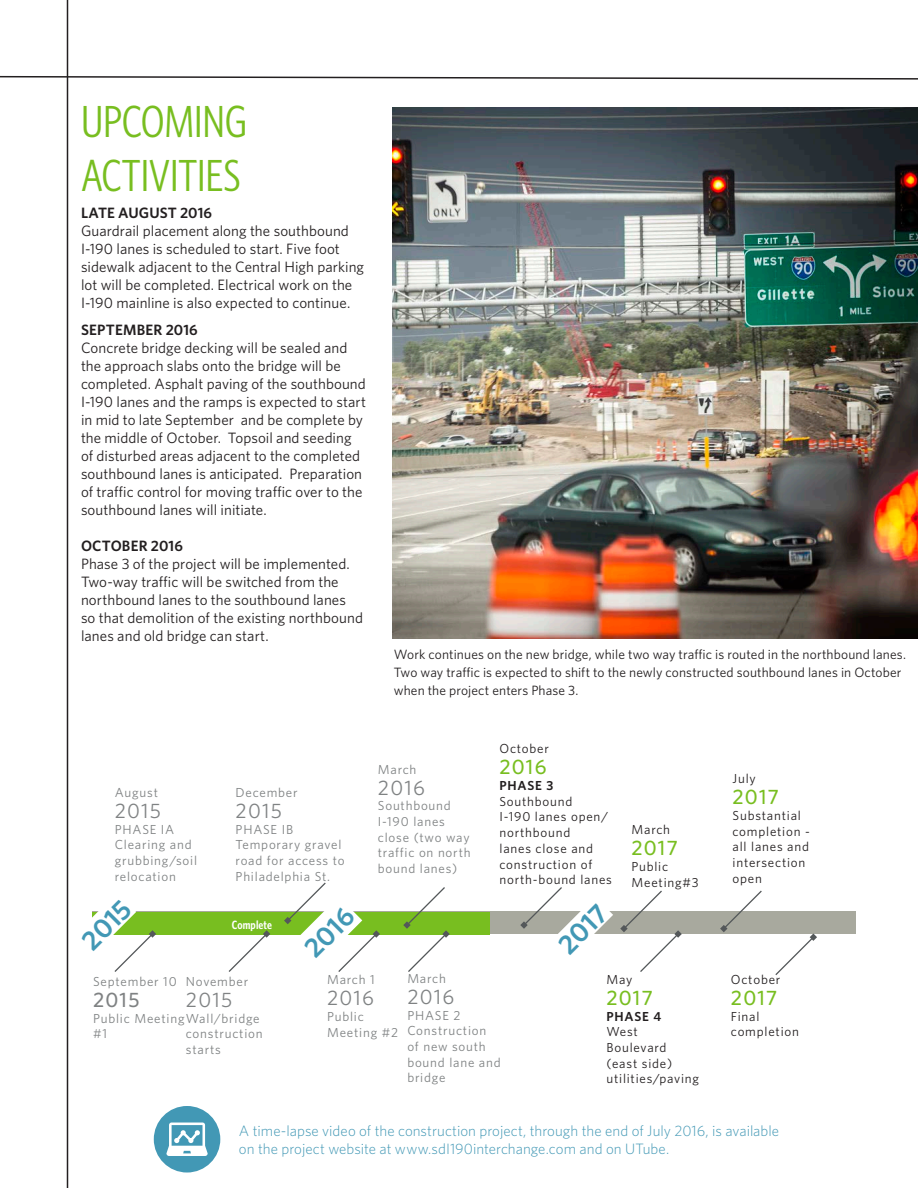
<style>
.page{position:relative;width:918px;height:1188px;background:#fff}
.page>*{position:absolute;margin:0;border:0;box-sizing:border-box;transform-origin:0 0}
.Heading_1{font:45px/54px "Whitney Condensed";letter-spacing:-.01em;color:#78be20}
.t1{font:600 27.45px "Whitney";color:#4298b5}
.t2{font:20.85px "Whitney";letter-spacing:.06em;color:#7f8283}
.t3{font:500 20.85px "Whitney";letter-spacing:.06em;color:#78be20}
.t4{font:500 20.85px "Whitney";color:#7f8283}
.Body{font:15px/18px "Whitney";letter-spacing:.005em;color:#231f20}
.Heading_4{font:300 15px/18px "Whitney";color:#4298b5}
.Body-2{font:600 15px "Whitney";letter-spacing:.01em;color:#231f20}
.Body-3{font:13.5px/18px "Whitney";letter-spacing:.01em;color:#231f20}
.t5{font:13.05px/15.8px "Whitney";letter-spacing:.06em;color:#7f8283}
.t6{font:13.05px/15.8px "Whitney";letter-spacing:.06em;color:#231f20}
.t7{font:600 13.05px "Whitney";letter-spacing:.06em;color:#231f20}
.Heading_4-2{font:600 12px "Whitney Condensed";letter-spacing:.01em;color:#fff}
.s1{font-weight:600}
</style>
<div class="page">
<img style="left:392px;top:107px;width:526px;height:531px">
<div style="left:92px;top:912px;width:763px;height:22px;background:#a8a99e"></div>
<div style="left:92px;top:912px;width:397px;height:22px;background:#78be20"></div>
<svg style="left:775px;top:933px;width:42px;height:42px"></svg>
<svg style="left:720px;top:890px;width:43px;height:42px"></svg>
<svg style="left:520px;top:887px;width:93px;height:47px"></svg>
<svg style="left:620px;top:890px;width:62px;height:82px"></svg>
<svg style="left:227px;top:930px;width:43px;height:42px"></svg>
<svg style="left:92px;top:911px;width:64px;height:61px"></svg>
<svg style="left:284px;top:882px;width:96px;height:90px"></svg>
<hr style="left:67px;top:0;width:1px;height:1188px;background:#231f20">
<svg style="left:0;top:75px;width:918px;height:5px"></svg>
<svg style="left:403px;top:887px;width:47px;height:85px"></svg>
<svg style="left:154px;top:1106px;width:66px;height:67px"></svg>
<p class="Heading_1" style="left:81px;top:93px;width:168px">UPCOMING<br>ACTIVITIES</p>
<p class="Body-2" style="left:81px;top:203px;width:133px">LATE AUGUST 2016</p>
<p class="Body" style="left:81px;top:222px;width:285px">Guardrail placement along the southbound I-190 lanes is scheduled to start. Five foot sidewalk adjacent to the Central High parking lot will be completed. Electrical work on the I-190 mainline is also expected to continue.</p>
<p class="Body-2" style="left:81px;top:320px;width:118px">SEPTEMBER 2016</p>
<p class="Body" style="left:81px;top:339px;width:287px">Concrete bridge decking will be sealed and the approach slabs onto the bridge will be completed. Asphalt paving of the southbound I-190 lanes and the ramps is expected to start in mid to late September and be complete by the middle of October. Topsoil and seeding of disturbed areas adjacent to the completed southbound lanes is anticipated. Preparation of traffic control for moving traffic over to the southbound lanes will initiate.</p>
<p class="Body-2" style="left:81px;top:536px;width:103px">OCTOBER 2016</p>
<p class="Body" style="left:81px;top:555px;width:284px">Phase 3 of the project will be implemented.<br>Two-way traffic will be switched from the northbound lanes to the southbound lanes so that demolition of the existing northbound lanes and old bridge can start.</p>
<p class="Body-3" style="left:394px;top:645px;width:514px">Work continues on the new bridge, while two way traffic is routed in the northbound lanes.<br>Two way traffic is expected to shift to the newly constructed southbound lanes in October when the project enters Phase 3.</p>
<p class="t5" style="left:115px;top:784px;width:45px">August</p>
<p class="t2" style="left:115px;top:797px;width:48px">2015</p>
<p class="t5" style="left:115px;top:821px;width:84px">PHASE IA<br>Clearing and grubbing/soil relocation</p>
<p class="t5" style="left:236px;top:784px;width:64px">December</p>
<p class="t2" style="left:236px;top:797px;width:48px">2015</p>
<p class="t5" style="left:236px;top:821px;width:111px">PHASE IB<br>Temporary gravel road for access to<br>Philadelphia St.</p>
<p class="t1" style="left:73px;top:932px;width:59px;rotate:-45deg">2015</p>
<p class="t1" style="left:296px;top:939px;width:60px;rotate:-45deg">2016</p>
<p class="Heading_4-2" style="left:232px;top:918px;width:42px">Complete</p>
<p class="t5" style="left:378px;top:761px;width:40px">March</p>
<p class="t2" style="left:378px;top:774px;width:49px">2016</p>
<p class="t5" style="left:378px;top:798px;width:94px">Southbound<br>I-190 lanes close (two way traffic on north bound lanes)</p>
<p class="t6" style="left:500px;top:741px;width:51px">October</p>
<p class="t3" style="left:500px;top:753px;width:48px">2016</p>
<p class="t6" style="left:500px;top:777px;width:114px"><span class="s1">PHASE 3<br></span>Southbound<br>I-190 lanes open/ northbound<br>lanes close and construction of north-bound lanes</p>
<p class="t1" style="left:550px;top:936px;width:59px;rotate:-45deg">2017</p>
<p class="t6" style="left:632px;top:822px;width:40px">March</p>
<p class="t3" style="left:632px;top:834px;width:48px">2017</p>
<p class="t6" style="left:632px;top:858px;width:69px">Public<br>Meeting#3</p>
<p class="t6" style="left:733px;top:771px;width:25px">July</p>
<p class="t3" style="left:733px;top:783px;width:48px">2017</p>
<p class="t6" style="left:733px;top:807px;width:79px">Substantial completion - all lanes and intersection open</p>
<p class="t5" style="left:93px;top:973px;width:85px">September 10</p>
<p class="t4" style="left:93px;top:986px;width:48px">2015</p>
<p class="t5" style="left:93px;top:1010px;width:168px">Public MeetingWall/bridge #1</p>
<p class="t5" style="left:186px;top:973px;width:64px">November</p>
<p class="t2" style="left:186px;top:986px;width:48px">2015</p>
<p class="t5" style="left:186px;top:1026px;width:78px">construction starts</p>
<p class="t5" style="left:327px;top:972px;width:49px">March 1</p>
<p class="t2" style="left:327px;top:984px;width:49px">2016</p>
<p class="t5" style="left:327px;top:1008px;width:72px">Public<br>Meeting #2</p>
<p class="t5" style="left:407px;top:970px;width:40px">March</p>
<p class="t2" style="left:407px;top:983px;width:49px">2016</p>
<p class="t5" style="left:407px;top:1007px;width:95px">PHASE 2<br>Construction of new south bound lane and bridge</p>
<p class="t6" style="left:607px;top:971px;width:27px">May</p>
<p class="t3" style="left:607px;top:984px;width:48px">2017</p>
<p class="t7" style="left:607px;top:1007px;width:56px">PHASE 4</p>
<p class="t6" style="left:607px;top:1023px;width:94px">West<br>Boulevard (east side) utilities/paving</p>
<p class="t6" style="left:731px;top:971px;width:51px">October</p>
<p class="t3" style="left:731px;top:984px;width:48px">2017</p>
<p class="t6" style="left:731px;top:1008px;width:30px">Final</p>
<p class="t6" style="left:731px;top:1023px;width:70px">completion</p>
<p class="Heading_4" style="left:239px;top:1122px;width:542px">A time-lapse video of the construction project, through the end of July 2016, is available on the project website at www.sdI190interchange.com and on UTube.</p>
</div>
